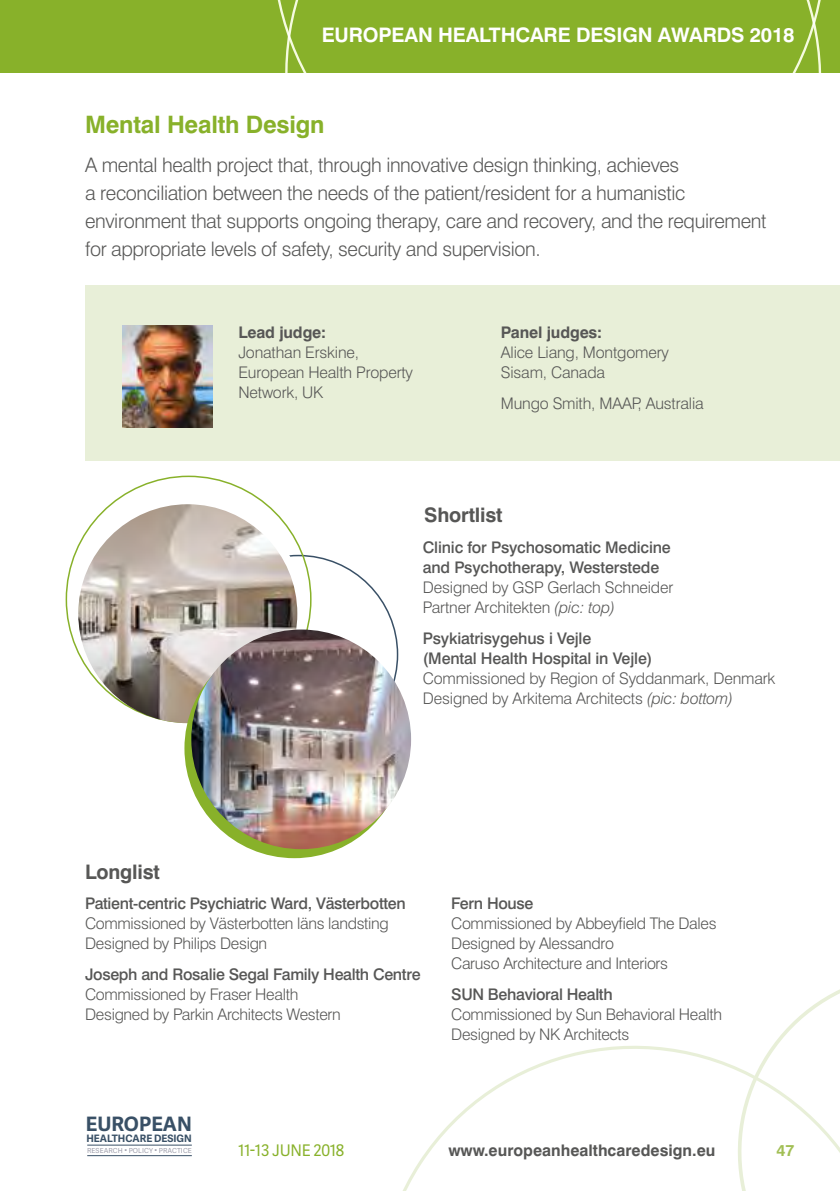
<style>
.page{position:relative;width:840px;height:1191px;background:#fff}
.page>*{position:absolute;margin:0;border:0;box-sizing:border-box;transform-origin:0 0}
.t1{font:700 24px "Swiss 721 BT";letter-spacing:-.01em;color:#88b12a}
.t2{font:300 20px/28px "Swiss 721 BT";letter-spacing:-.02em;color:#575756}
.t3{font:700 20px "Swiss 721 BT";letter-spacing:-.01em;color:#fff}
.t4{font:700 20px "Swiss 721 BT";letter-spacing:-.01em;color:#575756}
.t5{font:700 19.8px "Adelle Sans";color:#395066}
.t6{font:300 16px/20px "Swiss 721 BT";letter-spacing:-.02em;color:#575756}
.t7{font:500 16px/20px "Swiss 721 BT";letter-spacing:-.02em;color:#575756}
.t8{font:700 16px "Swiss 721 BT";color:#575756}
.t9{font:16px "Adelle Sans";letter-spacing:-.02em;color:#88b12a}
.t10{font:700 16px "Swiss 721 BT";color:#a2bf55}
.t11{font:700 10.2px "Adelle Sans";color:#395066}
.t12{font:7px "Adelle Sans";letter-spacing:.01em;color:#9d9daa}
.s1{font-style:italic}
</style>
<div class="page">
<div style="left:0;top:0;width:839px;height:73px;background:#88b12a"></div>
<svg style="left:277px;top:0;width:545px;height:73px"></svg>
<svg style="left:403px;top:1007px;width:436px;height:184px"></svg>
<hr style="left:87px;top:1144px;width:105px;height:1px;background:#395066">
<hr style="left:87px;top:1155px;width:105px;height:1px;background:#395066">
<div style="left:85px;top:286px;width:754px;height:175px;background:#e8efd8"></div>
<img style="left:122px;top:325px;width:91px;height:102px">
<img style="left:78px;top:504px;width:219px;height:219px;border-radius:108px">
<div style="left:184px;top:638px;width:220px;height:220px;background:#88b12a;border-radius:50%"></div>
<img style="left:191px;top:629px;width:220px;height:220px;border-radius:110px">
<p class="t3" style="left:321px;top:22px;width:474px">EUROPEAN HEALTHCARE DESIGN AWARDS 2018</p>
<h1 class="t1" style="left:85px;top:109px;width:241px">Mental Health Design</h1>
<p class="t2" style="left:85px;top:151px;width:682px">A mental health project that, through innovative design thinking, achieves<br>a reconciliation between the needs of the patient/resident for a humanistic environment that supports ongoing therapy, care and recovery, and the requirement for appropriate levels of safety, security and supervision.</p>
<p class="t4" style="left:85px;top:859px;width:76px">Longlist</p>
<p class="t8" style="left:238px;top:322px;width:89px">Lead judge:</p>
<p class="t6" style="left:238px;top:342px;width:176px">Jonathan Erskine,<br>European Health Property<br>Network, UK</p>
<p class="t8" style="left:500px;top:322px;width:103px">Panel judges:</p>
<p class="t6" style="left:500px;top:342px;width:169px">Alice Liang, Montgomery<br>Sisam, Canada</p>
<p class="t6" style="left:500px;top:393px;width:204px">Mungo Smith, MAAP, Australia</p>
<p class="t4" style="left:424px;top:503px;width:80px">Shortlist</p>
<p class="t7" style="left:422px;top:537px;width:249px">Clinic for Psychosomatic Medicine and Psychotherapy, Westerstede</p>
<p class="t6" style="left:422px;top:577px;width:252px">Designed by GSP Gerlach Schneider<br>Partner Architekten <span class="s1">(pic: top)</span></p>
<p class="t7" style="left:422px;top:628px;width:231px">Psykiatrisygehus i Vejle<br>(Mental Health Hospital in Vejle)</p>
<p class="t6" style="left:422px;top:668px;width:354px">Commissioned by Region of Syddanmark, Denmark<br>Designed by Arkitema Architects <span class="s1">(pic: bottom)</span></p>
<p class="t7" style="left:85px;top:892px;width:322px">Patient-centric Psychiatric Ward, Västerbotten</p>
<p class="t6" style="left:85px;top:912px;width:305px">Commissioned by Västerbotten läns landsting<br>Designed by Philips Design</p>
<p class="t7" style="left:85px;top:964px;width:337px">Joseph and Rosalie Segal Family Health Centre</p>
<p class="t6" style="left:85px;top:984px;width:257px">Commissioned by Fraser Health<br>Designed by Parkin Architects Western</p>
<p class="t7" style="left:451px;top:892px;width:84px">Fern House</p>
<p class="t6" style="left:451px;top:912px;width:267px">Commissioned by Abbeyfield The Dales<br>Designed by Alessandro<br>Caruso Architecture and Interiors</p>
<p class="t7" style="left:451px;top:984px;width:163px">SUN Behavioral Health</p>
<p class="t6" style="left:451px;top:1004px;width:272px">Commissioned by Sun Behavioral Health<br>Designed by NK Architects</p>
<p class="t5" style="left:86px;top:1109px;width:107px">EUROPEAN</p>
<p class="t11" style="left:86px;top:1131px;width:107px">HEALTHCARE DESIGN</p>
<p class="t12" style="left:87px;top:1145px;width:106px">RESEARCH • POLICY • PRACTICE</p>
<p class="t9" style="left:238px;top:1138px;width:108px">11-13 JUNE 2018</p>
<p class="t8" style="left:448px;top:1140px;width:268px">www.europeanhealthcaredesign.eu</p>
<p class="t10" style="left:776px;top:1140px;width:19px">47</p>
</div>
